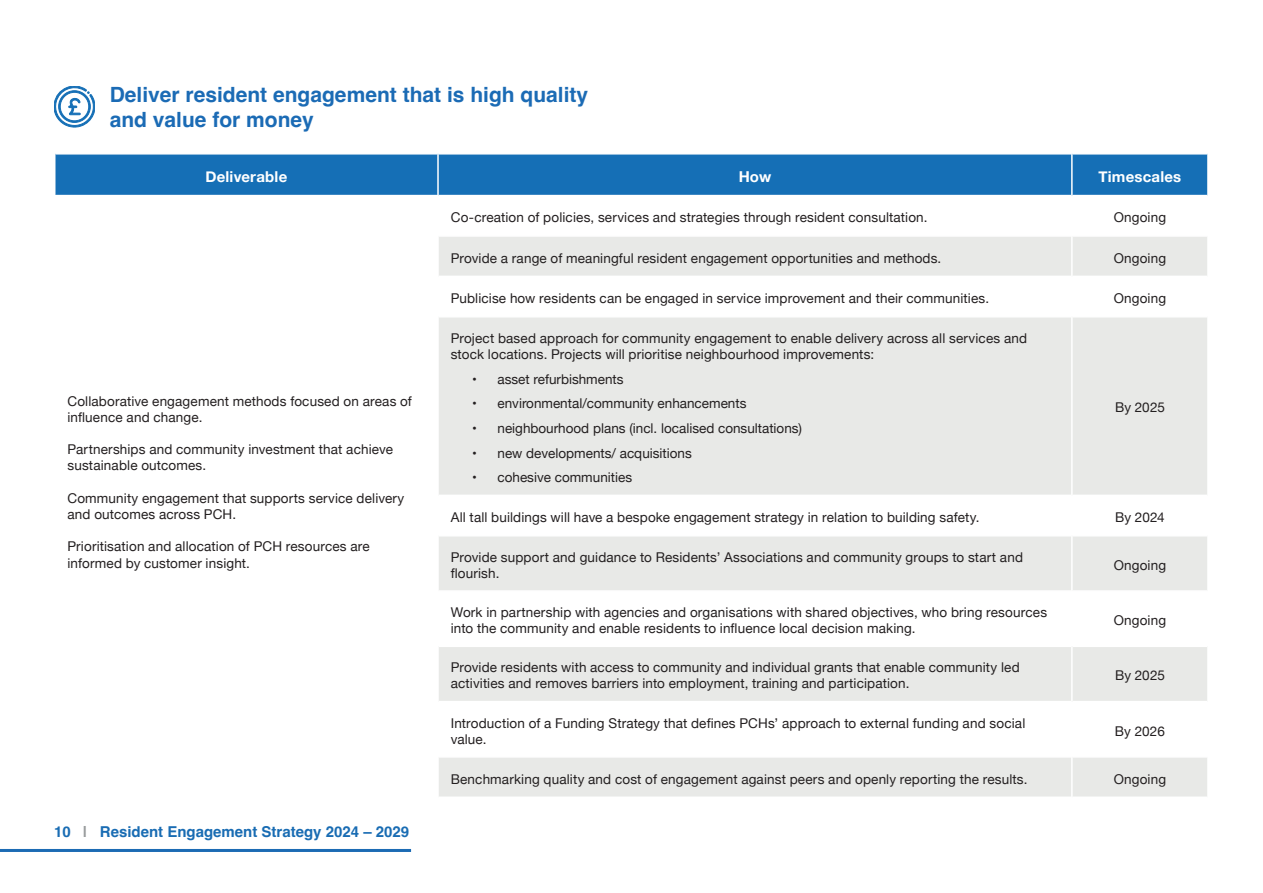
<style>
.page{position:relative;width:1263px;height:893px;background:#fff}
.page>*{position:absolute;margin:0;border:0;box-sizing:border-box;transform-origin:0 0}
.t1{font:700 21px "Helvetica";color:#1b6bb5}
.t2{font:700 15px "Helvetica";color:#196cb3}
.Body_Copy{font:700 15px "Helvetica Neue";letter-spacing:.015em;color:#fff}
.Body_Copy-2{font:13.5px/16.2px "Helvetica Neue";letter-spacing:.01em;color:#231f20}
.s1{color:#989b9c}
</style>
<div class="page">
<div style="left:56px;top:155px;width:1151px;height:40px;background:#156fb6"></div>
<div style="left:439px;top:237px;width:768px;height:39px;background:#e8e9e7"></div>
<div style="left:439px;top:317px;width:768px;height:178px;background:#e8e9e7"></div>
<div style="left:439px;top:536px;width:768px;height:54px;background:#e8e9e7"></div>
<div style="left:439px;top:647px;width:768px;height:54px;background:#e8e9e7"></div>
<div style="left:439px;top:758px;width:768px;height:38px;background:#e8e9e7"></div>
<hr style="left:437px;top:153px;width:2px;height:43px;background:#fff">
<hr style="left:1071px;top:153px;width:2px;height:43px;background:#fff">
<hr style="left:1071px;top:236px;width:2px;height:40px;background:#fff">
<hr style="left:1071px;top:317px;width:2px;height:178px;background:#fff">
<hr style="left:1071px;top:536px;width:2px;height:55px;background:#fff">
<hr style="left:1071px;top:646px;width:2px;height:56px;background:#fff">
<hr style="left:1071px;top:757px;width:2px;height:41px;background:#fff">
<svg style="left:54px;top:86px;width:41px;height:41px"></svg>
<hr style="left:0;top:849px;width:411px;height:3px;background:#1c6bb4">
<p class="t1" style="left:110px;top:82px;width:480px">Deliver resident engagement that is high quality</p>
<p class="t1" style="left:110px;top:107px;width:206px">and value for money</p>
<p class="Body_Copy" style="left:205px;top:165px;width:83px">Deliverable</p>
<p class="Body_Copy" style="left:739px;top:165px;width:34px">How</p>
<p class="Body_Copy" style="left:1098px;top:165px;width:84px">Timescales</p>
<p class="Body_Copy-2" style="left:68px;top:393px;width:346px">Collaborative engagement methods focused on areas of influence and change.</p>
<p class="Body_Copy-2" style="left:68px;top:442px;width:327px">Partnerships and community investment that achieve sustainable outcomes.</p>
<p class="Body_Copy-2" style="left:68px;top:491px;width:338px">Community engagement that supports service delivery and outcomes across PCH.</p>
<p class="Body_Copy-2" style="left:68px;top:539px;width:304px">Prioritisation and allocation of PCH resources are informed by customer insight.</p>
<p class="t2" style="left:54px;top:822px;width:357px">10 <span class="s1">|</span> Resident Engagement Strategy 2024 – 2029</p>
<p class="Body_Copy-2" style="left:451px;top:210px;width:478px">Co-creation of policies, services and strategies through resident consultation.</p>
<p class="Body_Copy-2" style="left:1114px;top:210px;width:54px">Ongoing</p>
<p class="Body_Copy-2" style="left:451px;top:250px;width:492px">Provide a range of meaningful resident engagement opportunities and methods.</p>
<p class="Body_Copy-2" style="left:1114px;top:250px;width:54px">Ongoing</p>
<p class="Body_Copy-2" style="left:451px;top:291px;width:540px">Publicise how residents can be engaged in service improvement and their communities.</p>
<p class="Body_Copy-2" style="left:1114px;top:291px;width:54px">Ongoing</p>
<p class="Body_Copy-2" style="left:451px;top:330px;width:578px">Project based approach for community engagement to enable delivery across all services and stock locations. Projects will prioritise neighbourhood improvements:</p>
<p class="Body_Copy-2" style="left:472px;top:371px;width:153px">• asset refurbishments</p>
<p class="Body_Copy-2" style="left:472px;top:396px;width:276px">• environmental/community enhancements</p>
<p class="Body_Copy-2" style="left:472px;top:421px;width:332px">• neighbourhood plans (incl. localised consultations)</p>
<p class="Body_Copy-2" style="left:472px;top:445px;width:221px">• new developments/ acquisitions</p>
<p class="Body_Copy-2" style="left:472px;top:470px;width:162px">• cohesive communities</p>
<p class="Body_Copy-2" style="left:1115px;top:400px;width:51px">By 2025</p>
<p class="Body_Copy-2" style="left:451px;top:510px;width:530px">All tall buildings will have a bespoke engagement strategy in relation to building safety.</p>
<p class="Body_Copy-2" style="left:1115px;top:510px;width:51px">By 2024</p>
<p class="Body_Copy-2" style="left:451px;top:550px;width:574px">Provide support and guidance to Residents’ Associations and community groups to start and flourish.</p>
<p class="Body_Copy-2" style="left:1114px;top:558px;width:54px">Ongoing</p>
<p class="Body_Copy-2" style="left:451px;top:605px;width:598px">Work in partnership with agencies and organisations with shared objectives, who bring resources into the community and enable residents to influence local decision making.</p>
<p class="Body_Copy-2" style="left:1114px;top:613px;width:54px">Ongoing</p>
<p class="Body_Copy-2" style="left:451px;top:660px;width:570px">Provide residents with access to community and individual grants that enable community led activities and removes barriers into employment, training and participation.</p>
<p class="Body_Copy-2" style="left:1115px;top:668px;width:51px">By 2025</p>
<p class="Body_Copy-2" style="left:451px;top:715px;width:576px">Introduction of a Funding Strategy that defines PCHs’ approach to external funding and social value.</p>
<p class="Body_Copy-2" style="left:1115px;top:723px;width:51px">By 2026</p>
<p class="Body_Copy-2" style="left:451px;top:771px;width:578px">Benchmarking quality and cost of engagement against peers and openly reporting the results.</p>
<p class="Body_Copy-2" style="left:1114px;top:771px;width:54px">Ongoing</p>
</div>
